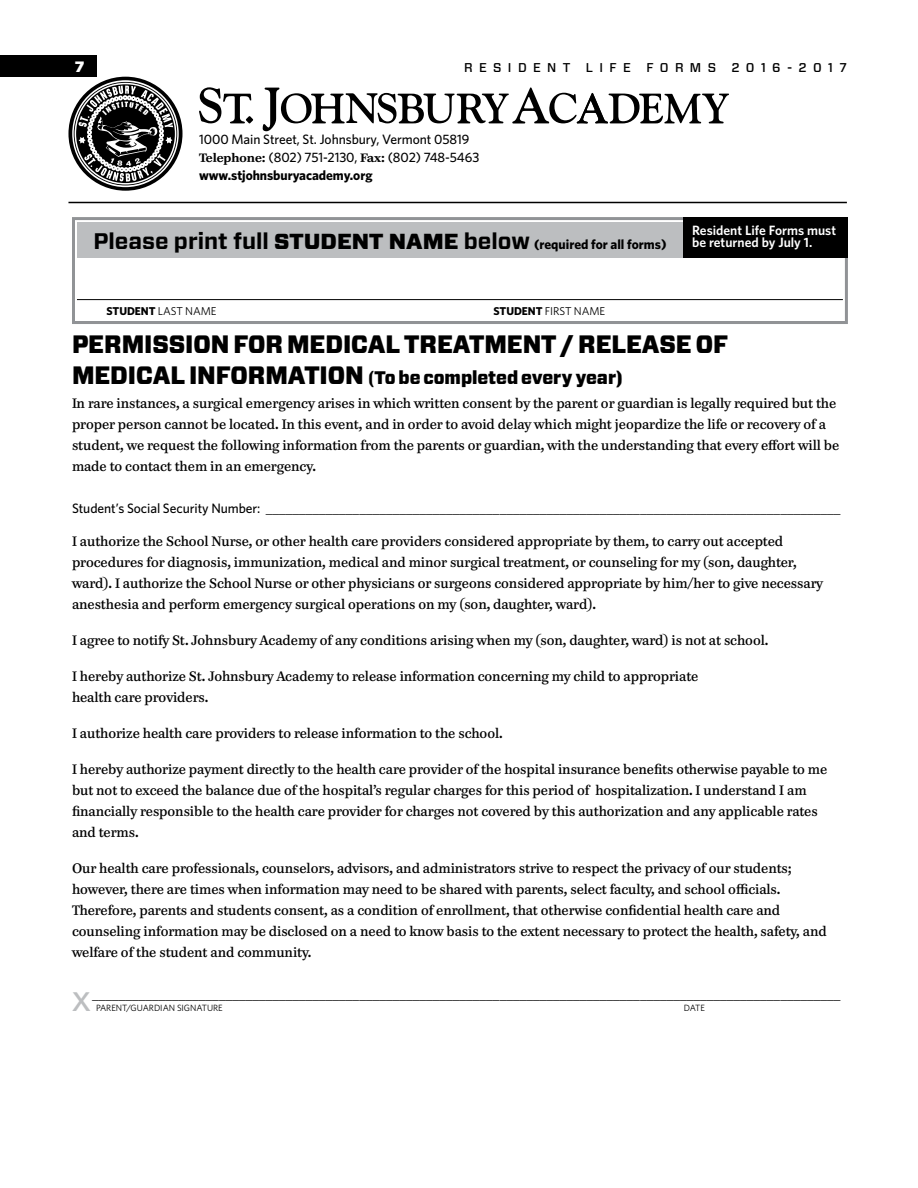
<style>
.page{position:relative;width:918px;height:1188px;background:#fff}
.page>*{position:absolute;margin:0;border:0;box-sizing:border-box;transform-origin:0 0}
.t1{font:36.3px "Helvetica Neue";color:#bcbec0}
.t2{font:900 25.2px "Forza";letter-spacing:-.005em;color:#000;scale:.93 1}
.t3{font:900 18.15px "Forza";letter-spacing:-.005em;color:#000;scale:.95 1}
.t4{font:900 15px "Forza";color:#fff}
.t5{font:13.65px/21px "Paperback 9";letter-spacing:-.005em;color:#000;scale:.95 1}
.t6{font:13.65px "Myriad Pro";color:#000}
.t7{font:500 13.65px/17.9px "Whitney";letter-spacing:-.005em;color:#000}
.t8{font:700 13.5px "Whitney";color:#000}
.t9{font:600 13.5px/12px "Whitney";color:#fff}
.t10{font:500 12.75px "Forza";letter-spacing:.5em;color:#000}
.t11{font:11.4px "Whitney";letter-spacing:-.005em;color:#000}
.t12{font:9.15px "Whitney";letter-spacing:-.005em;color:#000}
.s1{font-family:"Paperback 12";font-weight:700;font-size:12.15px}
.s2{font-weight:700}
.s3{font-family:"Forza";font-size:22.5px}
.s4{font-family:"Forza";font-weight:900;font-size:21.75px}
.s5{font-size:25.2px}
.s6{font-family:"Whitney";font-weight:500}
</style>
<div class="page">
<div style="left:0;top:56px;width:97px;height:21px;background:#000"></div>
<svg style="left:68px;top:77px;width:115px;height:114px"></svg>
<svg style="left:72px;top:80px;width:107px;height:107px"></svg>
<svg style="left:263px;top:87px;width:466px;height:44px"></svg>
<svg style="left:199px;top:87px;width:54px;height:36px"></svg>
<hr style="left:68px;top:202px;width:779px;height:1px;background:#000">
<div style="left:77px;top:222px;width:766px;height:36px;background:#bcbec0"></div>
<hr style="left:77px;top:299px;width:766px;height:1px;background:#000">
<div style="left:72px;top:217px;width:776px;height:107px;border:3px solid #919396"></div>
<div style="left:683px;top:217px;width:165px;height:41px;background:#000"></div>
<p class="t4" style="left:75px;top:57px;width:11px">7</p>
<p class="t10" style="left:464px;top:59px;width:384px">RESIDENT LIFE FORMS 2016-2017</p>
<p class="t7" style="left:199px;top:131px;width:282px">1000 Main Street, St. Johnsbury, Vermont 05819<br><span class="s1">Telephone:</span> (802) 751-2130, <span class="s1">Fax:</span> (802) 748-5463 <span class="s2">www.stjohnsburyacademy.org</span></p>
<p class="t8" style="left:94px;top:235px;width:574px"><span class="s3">Please print full</span> <span class="s4">STUDENT NAME</span> <span class="s3">below</span> (required for all forms)</p>
<p class="t11" style="left:107px;top:303px;width:112px"><span class="s2">STUDENT</span> LAST NAME</p>
<p class="t11" style="left:494px;top:303px;width:113px"><span class="s2">STUDENT</span> FIRST NAME</p>
<p class="t9" style="left:692px;top:224px;width:145px">Resident Life Forms must be returned by July 1.</p>
<h2 class="t2" style="left:72px;top:327px;width:707px">PERMISSION FOR MEDICAL TREATMENT / RELEASE OF</h2>
<h3 class="t3" style="left:72px;top:365px;width:581px"><span class="s5">MEDICAL INFORMATION</span> <span class="s2">(</span>To be completed every year)</h3>
<p class="t5" style="left:72px;top:393px;width:809px">In rare instances, a surgical emergency arises in which written consent by the parent or guardian is legally required but the proper person cannot be located. In this event, and in order to avoid delay which might jeopardize the life or recovery of a student, we request the following information from the parents or guardian, with the understanding that every effort will be made to contact them in an emergency.</p>
<p class="t6" style="left:72px;top:500px;width:770px"><span class="s6">Student’s Social Security Number:</span> ______________________________________________________________________________________</p>
<p class="t5" style="left:72px;top:531px;width:792px">I authorize the School Nurse, or other health care providers considered appropriate by them, to carry out accepted procedures for diagnosis, immunization, medical and minor surgical treatment, or counseling for my (son, daughter, ward). I authorize the School Nurse or other physicians or surgeons considered appropriate by him/her to give necessary anesthesia and perform emergency surgical operations on my (son, daughter, ward).</p>
<p class="t5" style="left:72px;top:630px;width:735px">I agree to notify St. Johnsbury Academy of any conditions arising when my (son, daughter, ward) is not at school.</p>
<p class="t5" style="left:72px;top:666px;width:661px">I hereby authorize St. Johnsbury Academy to release information concerning my child to appropriate health care providers.</p>
<p class="t5" style="left:72px;top:723px;width:455px">I authorize health care providers to release information to the school.</p>
<p class="t5" style="left:72px;top:759px;width:796px">I hereby authorize payment directly to the health care provider of the hospital insurance benefits otherwise payable to me but not to exceed the balance due of the hospital’s regular charges for this period of hospitalization. I understand I am financially responsible to the health care provider for charges not covered by this authorization and any applicable rates and terms.</p>
<p class="t5" style="left:72px;top:858px;width:796px">Our health care professionals, counselors, advisors, and administrators strive to respect the privacy of our students; however, there are times when information may need to be shared with parents, select faculty, and school officials.<br>Therefore, parents and students consent, as a condition of enrollment, that otherwise confidential health care and counseling information may be disclosed on a need to know basis to the extent necessary to protect the health, safety, and welfare of the student and community.</p>
<h1 class="t1" style="left:72px;top:972px;width:20px">x</h1>
<p class="t6" style="left:92px;top:986px;width:750px">________________________________________________________________________________________________________________</p>
<p class="t12" style="left:96px;top:1002px;width:128px">PARENT/GUARDIAN SIGNATURE</p>
<p class="t12" style="left:684px;top:1002px;width:23px">DATE</p>
</div>
